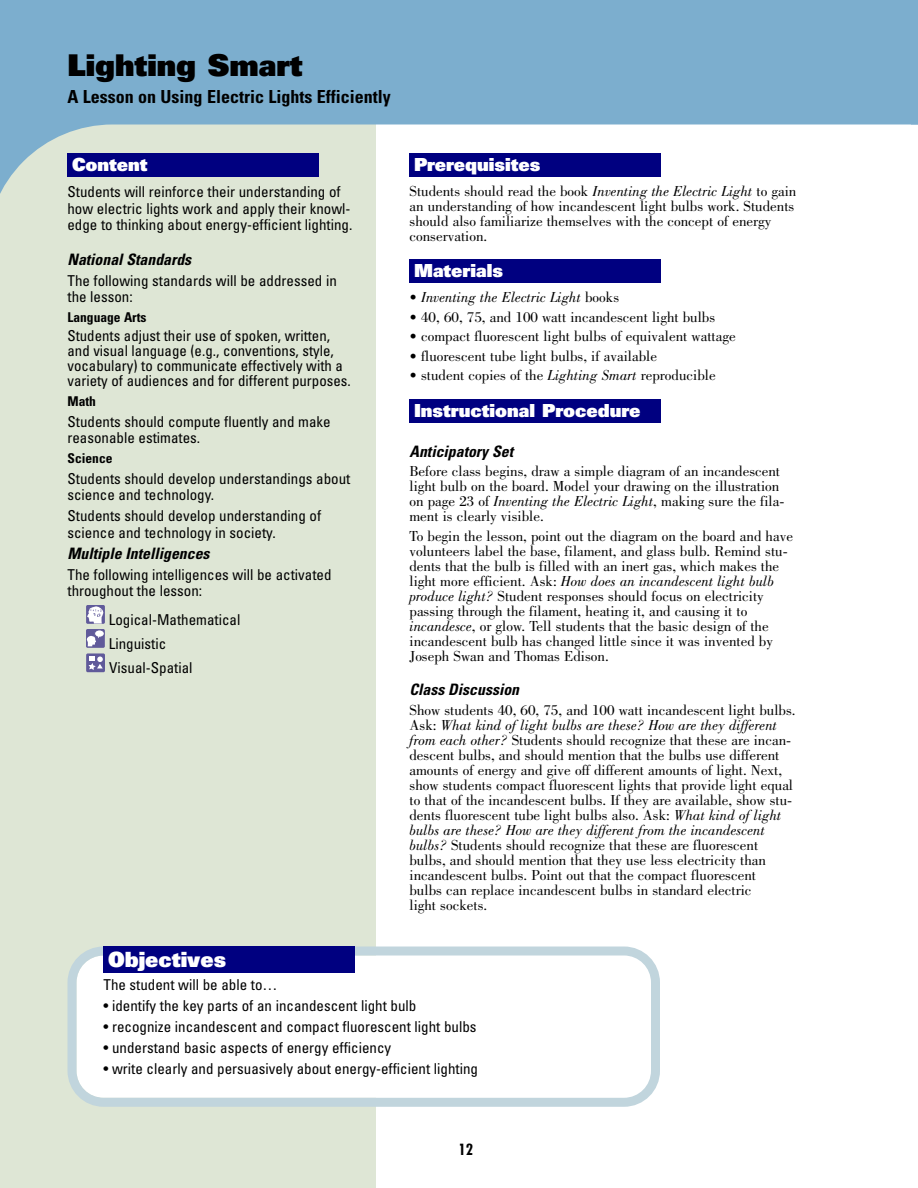
<style>
.page{position:relative;width:918px;height:1188px;background:#fff}
.page>*{position:absolute;margin:0;border:0;box-sizing:border-box;transform-origin:0 0}
.t1{font:30px "Univers LT Std X Black";color:#000}
.t2{font:21px "Univers LT Std X Black";color:#fff}
.t3{font:18px "Univers LT Std X Black";color:#fff}
.t4{font:700 condensed 18px "Univers LT Std";color:#000}
.t5{font:italic 700 condensed 15.75px "Univers LT Std";color:#000}
.t6{font:15px/15px "Bodoni Std";color:#000}
.t7{font:condensed 15px/16.5px "Univers LT Std";color:#000}
.t8{font:italic 15px "Bodoni Std";color:#000}
.t9{font:700 condensed 15px "Futura Std";color:#000}
.t10{font:700 condensed 13.5px "Univers LT Std";color:#000}
.s1{font-style:italic}
.s2{font-style:normal}
</style>
<div class="page">
<div style="left:0;top:0;width:376px;height:1188px;background:#dee6d5"></div>
<svg style="left:0;top:0;width:911px;height:194px;fill:#7caece"></svg>
<svg style="left:911px;top:0;width:7px;height:125px"></svg>
<div style="left:410px;top:399px;width:252px;height:23px;background:#000080"></div>
<div style="left:410px;top:260px;width:252px;height:23px;background:#000080"></div>
<div style="left:410px;top:153px;width:252px;height:23px;background:#000080"></div>
<svg style="left:68px;top:946px;width:592px;height:161px"></svg>
<div style="left:104px;top:946px;width:252px;height:28px;background:#000080"></div>
<div style="left:86px;top:653px;width:19px;height:19px;background:#605a9a;border-radius:2px"></div>
<svg style="left:89px;top:656px;width:14px;height:14px"></svg>
<svg style="left:86px;top:629px;width:19px;height:19px"></svg>
<svg style="left:86px;top:630px;width:18px;height:16px"></svg>
<svg style="left:86px;top:605px;width:19px;height:19px"></svg>
<svg style="left:87px;top:605px;width:18px;height:19px"></svg>
<div style="left:68px;top:153px;width:252px;height:23px;background:#000080"></div>
<h1 class="t1" style="left:68px;top:54px;width:237px">Lighting Smart</h1>
<p class="t4" style="left:68px;top:90px;width:325px">A Lesson on Using Electric Lights Efficiently</p>
<p class="t3" style="left:72px;top:158px;width:77px">Content</p>
<p class="t7" style="left:67px;top:185px;width:286px">Students will reinforce their understanding of how electric lights work and apply their knowl&shy;edge to thinking about energy-efficient lighting.</p>
<p class="t5" style="left:68px;top:253px;width:125px">National Standards</p>
<p class="t7" style="left:67px;top:273px;width:271px">The following standards will be addressed in the lesson:</p>
<p class="t10" style="left:68px;top:312px;width:81px">Language Arts</p>
<p class="t7" style="left:67px;top:330px;width:285px;line-height:15px">Students adjust their use of spoken, written, and visual language (e.g., conventions, style, vocabulary) to communicate effectively with a variety of audiences and for different purposes.</p>
<p class="t10" style="left:68px;top:396px;width:30px">Math</p>
<p class="t7" style="left:68px;top:414px;width:265px">Students should compute fluently and make reasonable estimates.</p>
<p class="t10" style="left:68px;top:453px;width:47px">Science</p>
<p class="t7" style="left:67px;top:471px;width:284px">Students should develop understandings about science and technology.</p>
<p class="t7" style="left:67px;top:509px;width:255px">Students should develop understanding of science and technology in society.</p>
<p class="t5" style="left:68px;top:547px;width:144px">Multiple Intelligences</p>
<p class="t7" style="left:67px;top:567px;width:266px">The following intelligences will be activated throughout the lesson:</p>
<p class="t7" style="left:109px;top:609px;width:133px;line-height:24px">Logical-Mathematical<br>Linguistic<br>Visual-Spatial</p>
<h2 class="t2" style="left:108px;top:952px;width:120px">Objectives</h2>
<p class="t3" style="left:414px;top:158px;width:128px">Prerequisites</p>
<p class="t6" style="left:409px;top:185px;width:388px">Students should read the book <span class="s1">Inventing the Electric Light</span> to gain an understanding of how incandescent light bulbs work. Students should also familiarize themselves with the concept of energy conservation.</p>
<p class="t3" style="left:414px;top:264px;width:91px">Materials</p>
<p class="t8" style="left:409px;top:292px;width:211px"><span class="s2">•</span> Inventing the Electric Light <span class="s2">books</span></p>
<p class="t6" style="left:410px;top:311px;width:307px">• 40, 60, 75, and 100 watt incandescent light bulbs</p>
<p class="t6" style="left:410px;top:330px;width:328px">• compact fluorescent light bulbs of equivalent wattage</p>
<p class="t6" style="left:410px;top:350px;width:249px">• fluorescent tube light bulbs, if available</p>
<p class="t6" style="left:410px;top:369px;width:308px">• student copies of the <span class="s1">Lighting Smart</span> reproducible</p>
<p class="t3" style="left:414px;top:404px;width:228px">Instructional Procedure</p>
<p class="t5" style="left:410px;top:445px;width:105px">Anticipatory Set</p>
<p class="t6" style="left:409px;top:465px;width:376px">Before class begins, draw a simple diagram of an incandescent light bulb on the board. Model your drawing on the illustration on page 23 of <span class="s1">Inventing the Electric Light</span>, making sure the fila&shy;ment is clearly visible.</p>
<p class="t6" style="left:409px;top:530px;width:385px">To begin the lesson, point out the diagram on the board and have volunteers label the base, filament, and glass bulb. Remind stu&shy;dents that the bulb is filled with an inert gas, which makes the light more efficient. Ask: <span class="s1">How does an incandescent light bulb produce light?</span> Student responses should focus on electricity passing through the filament, heating it, and causing it to <span class="s1">incandesce</span>, or glow. Tell students that the basic design of the incandescent bulb has changed little since it was invented by Joseph Swan and Thomas Edison.</p>
<p class="t5" style="left:410px;top:684px;width:111px">Class Discussion</p>
<p class="t6" style="left:409px;top:704px;width:388px">Show students 40, 60, 75, and 100 watt incandescent light bulbs.<br>Ask: <span class="s1">What kind of light bulbs are these? How are they different from each other?</span> Students should recognize that these are incan&shy;descent bulbs, and should mention that the bulbs use different amounts of energy and give off different amounts of light. Next, show students compact fluorescent lights that provide light equal to that of the incandescent bulbs. If they are available, show stu&shy;dents fluorescent tube light bulbs also. Ask: <span class="s1">What kind of light bulbs are these? How are they different from the incandescent bulbs?</span> Students should recognize that these are fluorescent bulbs, and should mention that they use less electricity than incandescent bulbs. Point out that the compact fluorescent<br>bulbs can replace incandescent bulbs in standard electric<br>light sockets.</p>
<p class="t7" style="left:104px;top:978px;width:176px">The student will be able to…</p>
<p class="t7" style="left:103px;top:999px;width:314px">• identify the key parts of an incandescent light bulb</p>
<p class="t7" style="left:103px;top:1020px;width:375px">• recognize incandescent and compact fluorescent light bulbs</p>
<p class="t7" style="left:103px;top:1041px;width:289px">• understand basic aspects of energy efficiency</p>
<p class="t7" style="left:103px;top:1062px;width:376px">• write clearly and persuasively about energy-efficient lighting</p>
<p class="t9" style="left:458px;top:1143px;width:16px">12</p>
</div>
